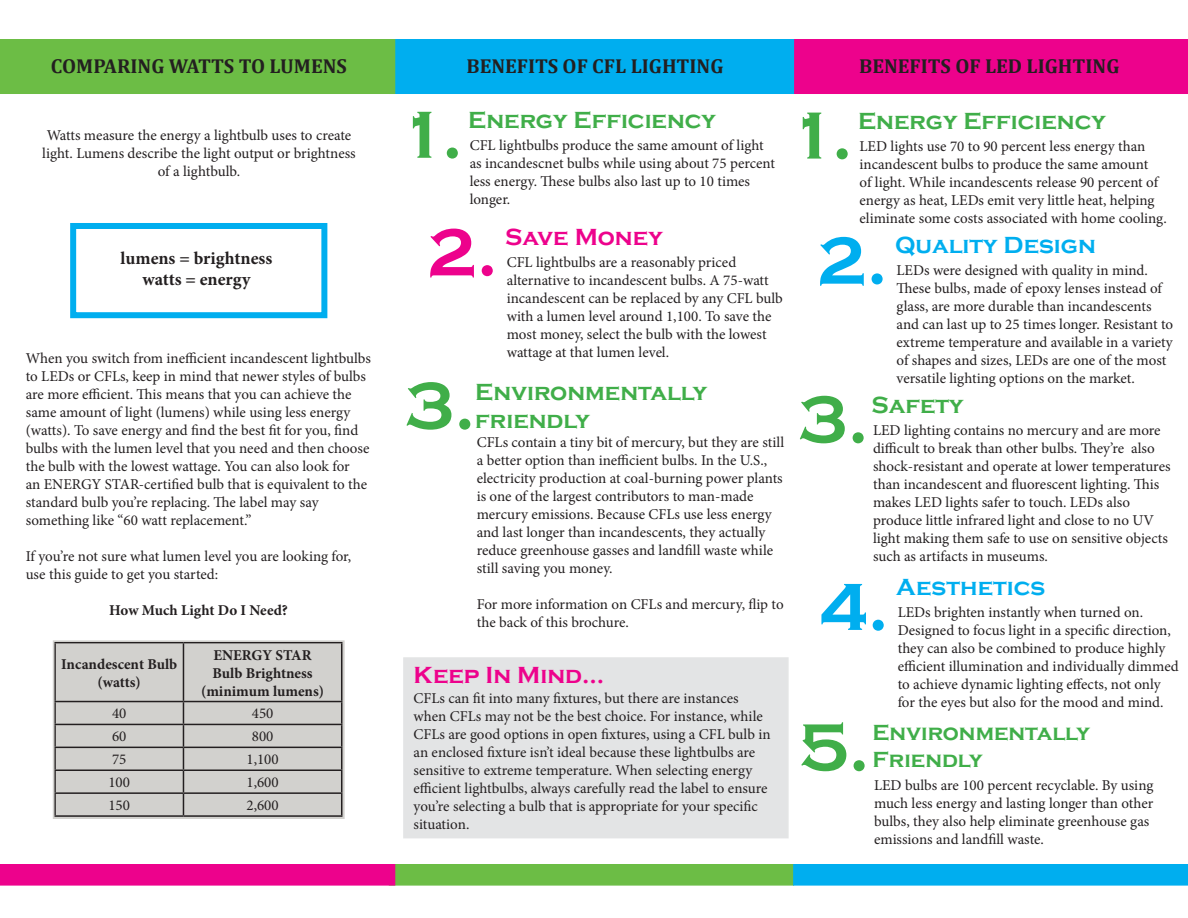
<style>
.page{position:relative;width:1188px;height:918px;background:#fff}
.page>*{position:absolute;margin:0;border:0;box-sizing:border-box;transform-origin:0 0}
.t1{font:700 69px "Copperplate Gothic";color:#40ae49}
.t2{font:700 69px "Copperplate Gothic";color:#00aeef}
.t3{font:700 69px "Copperplate Gothic";color:#ed028c}
.t4{font:700 24px "Copperplate Gothic";color:#40ae49}
.t5{font:700 24px "Copperplate Gothic";color:#00aeef}
.t6{font:700 24px "Copperplate Gothic";color:#ed028c}
.t7{font:700 22.5px "Copperplate Gothic";color:#40ae49}
.t8{font:700 20.25px "Cambria";color:#231f20}
.t9{font:700 18px "Minion Pro";color:#231f20}
.t10{font:15px/18px "Minion Pro";color:#231f20}
.t11{font:700 15px "Minion Pro";color:#231f20}
</style>
<div class="page">
<div style="left:389px;top:864px;width:405px;height:22px;background:#6cbd45;border:2px solid #6cbd45"></div>
<div style="left:792px;top:40px;width:396px;height:53px;background:#ed028c"></div>
<div style="left:791px;top:39px;width:397px;height:55px;border:2px solid #ed028c"></div>
<div style="left:389px;top:39px;width:405px;height:55px;background:#00aeef"></div>
<div style="left:1px;top:40px;width:394px;height:53px;background:#6cbd45"></div>
<div style="left:0;top:39px;width:395px;height:55px;border:2px solid #6cbd45"></div>
<div style="left:1px;top:865px;width:394px;height:20px;background:#ed028c"></div>
<div style="left:0;top:864px;width:395px;height:22px;border:2px solid #ed028c"></div>
<div style="left:794px;top:865px;width:394px;height:20px;background:#00aeef"></div>
<div style="left:793px;top:864px;width:395px;height:22px;border:2px solid #00aeef"></div>
<div style="left:403px;top:657px;width:386px;height:181px;background:#e3e4e5"></div>
<div style="left:70px;top:223px;width:257px;height:95px;border:6px solid #00aeef"></div>
<div style="left:54px;top:641px;width:290px;height:177px;background:#d2d1ce"></div>
<hr style="left:183px;top:643px;width:1px;height:58px;background:#231f20">
<hr style="left:341px;top:643px;width:1px;height:58px;background:#231f20">
<hr style="left:54px;top:701px;width:129px;height:1px;background:#231f20">
<hr style="left:183px;top:701px;width:159px;height:1px;background:#231f20">
<hr style="left:54px;top:724px;width:129px;height:1px;background:#231f20">
<hr style="left:183px;top:724px;width:159px;height:1px;background:#231f20">
<hr style="left:54px;top:747px;width:129px;height:1px;background:#231f20">
<hr style="left:183px;top:747px;width:159px;height:1px;background:#231f20">
<hr style="left:54px;top:769px;width:129px;height:2px;background:#231f20">
<hr style="left:183px;top:769px;width:159px;height:2px;background:#231f20">
<hr style="left:54px;top:792px;width:129px;height:2px;background:#231f20">
<hr style="left:183px;top:792px;width:159px;height:2px;background:#231f20">
<svg style="left:183px;top:702px;width:1px;height:113px"></svg>
<svg style="left:341px;top:702px;width:1px;height:113px"></svg>
<hr style="left:54px;top:815px;width:129px;height:2px;background:#231f20">
<hr style="left:183px;top:815px;width:159px;height:2px;background:#231f20">
<div style="left:53px;top:640px;width:292px;height:179px;border:2px solid #d2d1ce"></div>
<p class="t8" style="left:51px;top:52px;width:298px">COMPARING WATTS TO LUMENS</p>
<p class="t10" style="left:42px;top:127px;width:315px;text-align:center">Watts measure the energy a lightbulb uses to create light. Lumens describe the light output or brightness of a lightbulb.</p>
<p class="t9" style="left:121px;top:245px;width:153px">lumens = brightness</p>
<p class="t9" style="left:142px;top:267px;width:110px">watts = energy</p>
<p class="t10" style="left:26px;top:349px;width:347px">When you switch from inefficient incandescent lightbulbs to LEDs or CFLs, keep in mind that newer styles of bulbs are more efficient. This means that you can achieve the same amount of light (lumens) while using less energy (watts). To save energy and find the best fit for you, find bulbs with the lumen level that you need and then choose the bulb with the lowest wattage. You can also look for<br>an ENERGY STAR-certified bulb that is equivalent to the standard bulb you’re replacing. The label may say</p>
<p class="t10" style="left:26px;top:511px;width:227px">something like “60 watt replacement.”</p>
<p class="t10" style="left:26px;top:547px;width:327px">If you’re not sure what lumen level you are looking for, use this guide to get you started:</p>
<p class="t11" style="left:109px;top:600px;width:180px">How Much Light Do I Need?</p>
<p class="t11" style="left:61px;top:653px;width:118px">Incandescent Bulb</p>
<p class="t11" style="left:98px;top:671px;width:45px">(watts)</p>
<p class="t11" style="left:213px;top:644px;width:100px">ENERGY STAR</p>
<p class="t11" style="left:213px;top:662px;width:102px">Bulb Brightness</p>
<p class="t11" style="left:201px;top:680px;width:125px">(minimum lumens)</p>
<p class="t10" style="left:112px;top:705px;width:16px">40</p>
<p class="t10" style="left:252px;top:705px;width:23px">450</p>
<p class="t10" style="left:112px;top:728px;width:16px">60</p>
<p class="t10" style="left:252px;top:728px;width:23px">800</p>
<p class="t10" style="left:112px;top:751px;width:16px">75</p>
<p class="t10" style="left:246px;top:751px;width:34px">1,100</p>
<p class="t10" style="left:108px;top:773px;width:23px">100</p>
<p class="t10" style="left:246px;top:773px;width:34px">1,600</p>
<p class="t10" style="left:108px;top:796px;width:23px">150</p>
<p class="t10" style="left:246px;top:796px;width:34px">2,600</p>
<p class="t8" style="left:467px;top:52px;width:258px">BENEFITS OF CFL LIGHTING</p>
<p class="t8" style="left:859px;top:52px;width:262px">BENEFITS OF LED LIGHTING</p>
<p class="t1" style="left:788px;top:98px;width:66px">1.</p>
<p class="t4" style="left:858px;top:108px;width:249px">Energy Efficiency</p>
<p class="t1" style="left:398px;top:97px;width:66px">1.</p>
<p class="t4" style="left:468px;top:107px;width:249px">Energy Efficiency</p>
<p class="t10" style="left:470px;top:137px;width:307px">CFL lightbulbs produce the same amount of light as incandescnet bulbs while using about 75 percent less energy. These bulbs also last up to 10 times longer.</p>
<p class="t3" style="left:427px;top:214px;width:72px">2.</p>
<p class="t6" style="left:505px;top:224px;width:159px">Save Money</p>
<p class="t10" style="left:860px;top:137px;width:290px">LED lights use 70 to 90 percent less energy than incandescent bulbs to produce the same amount</p>
<p class="t10" style="left:860px;top:173px;width:309px">of light. While incandescents release 90 percent of energy as heat, LEDs emit very little heat, helping eliminate some costs associated with home cooling.</p>
<p class="t2" style="left:817px;top:223px;width:72px">2.</p>
<p class="t5" style="left:895px;top:232px;width:202px">Quality Design</p>
<p class="t10" style="left:507px;top:253px;width:278px">CFL lightbulbs are a reasonably priced alternative to incandescent bulbs. A 75-watt incandescent can be replaced by any CFL bulb with a lumen level around 1,100. To save the most money, select the bulb with the lowest wattage at that lumen level.</p>
<p class="t10" style="left:897px;top:261px;width:278px">LEDs were designed with quality in mind.<br>These bulbs, made of epoxy lenses instead of glass, are more durable than incandescents and can last up to 25 times longer. Resistant to extreme temperature and available in a variety of shapes and sizes, LEDs are one of the most versatile lighting options on the market.</p>
<p class="t1" style="left:405px;top:368px;width:72px">3.</p>
<p class="t4" style="left:475px;top:378px;width:234px">Environmentally</p>
<p class="t1" style="left:798px;top:381px;width:72px">3.</p>
<p class="t4" style="left:872px;top:392px;width:94px">Safety</p>
<p class="t4" style="left:475px;top:407px;width:116px">friendly</p>
<p class="t10" style="left:477px;top:433px;width:309px">CFLs contain a tiny bit of mercury, but they are still a better option than inefficient bulbs. In the U.S., electricity production at coal-burning power plants is one of the largest contributors to man-made mercury emissions. Because CFLs use less energy and last longer than incandescents, they actually reduce greenhouse gasses and landfill waste while still saving you money.</p>
<p class="t10" style="left:477px;top:595px;width:309px">For more information on CFLs and mercury, flip to the back of this brochure.</p>
<p class="t6" style="left:414px;top:661px;width:192px">Keep In Mind...</p>
<p class="t10" style="left:414px;top:689px;width:359px">CFLs can fit into many fixtures, but there are instances when CFLs may not be the best choice. For instance, while CFLs are good options in open fixtures, using a CFL bulb in an enclosed fixture isn’t ideal because these lightbulbs are sensitive to extreme temperature. When selecting energy efficient lightbulbs, always carefully read the label to ensure you’re selecting a bulb that is appropriate for your specific situation.</p>
<p class="t10" style="left:873px;top:421px;width:299px">LED lighting contains no mercury and are more difficult to break than other bulbs. They’re also shock-resistant and operate at lower temperatures than incandescent and fluorescent lighting. This makes LED lights safer to touch. LEDs also</p>
<p class="t10" style="left:873px;top:511px;width:296px">produce little infrared light and close to no UV light making them safe to use on sensitive objects such as artifacts in museums.</p>
<p class="t2" style="left:818px;top:569px;width:72px">4.</p>
<p class="t5" style="left:896px;top:574px;width:151px">Aesthetics</p>
<p class="t10" style="left:898px;top:603px;width:283px">LEDs brighten instantly when turned on.<br>Designed to focus light in a specific direction, they can also be combined to produce highly efficient illumination and individually dimmed to achieve dynamic lighting effects, not only</p>
<p class="t10" style="left:898px;top:693px;width:267px">for the eyes but also for the mood and mind.</p>
<p class="t1" style="left:799px;top:709px;width:72px">5.</p>
<p class="t7" style="left:873px;top:720px;width:219px">Environmentally</p>
<p class="t7" style="left:873px;top:747px;width:112px">Friendly</p>
<p class="t10" style="left:874px;top:776px;width:281px">LED bulbs are 100 percent recyclable. By using much less energy and lasting longer than other bulbs, they also help eliminate greenhouse gas emissions and landfill waste.</p>
</div>
